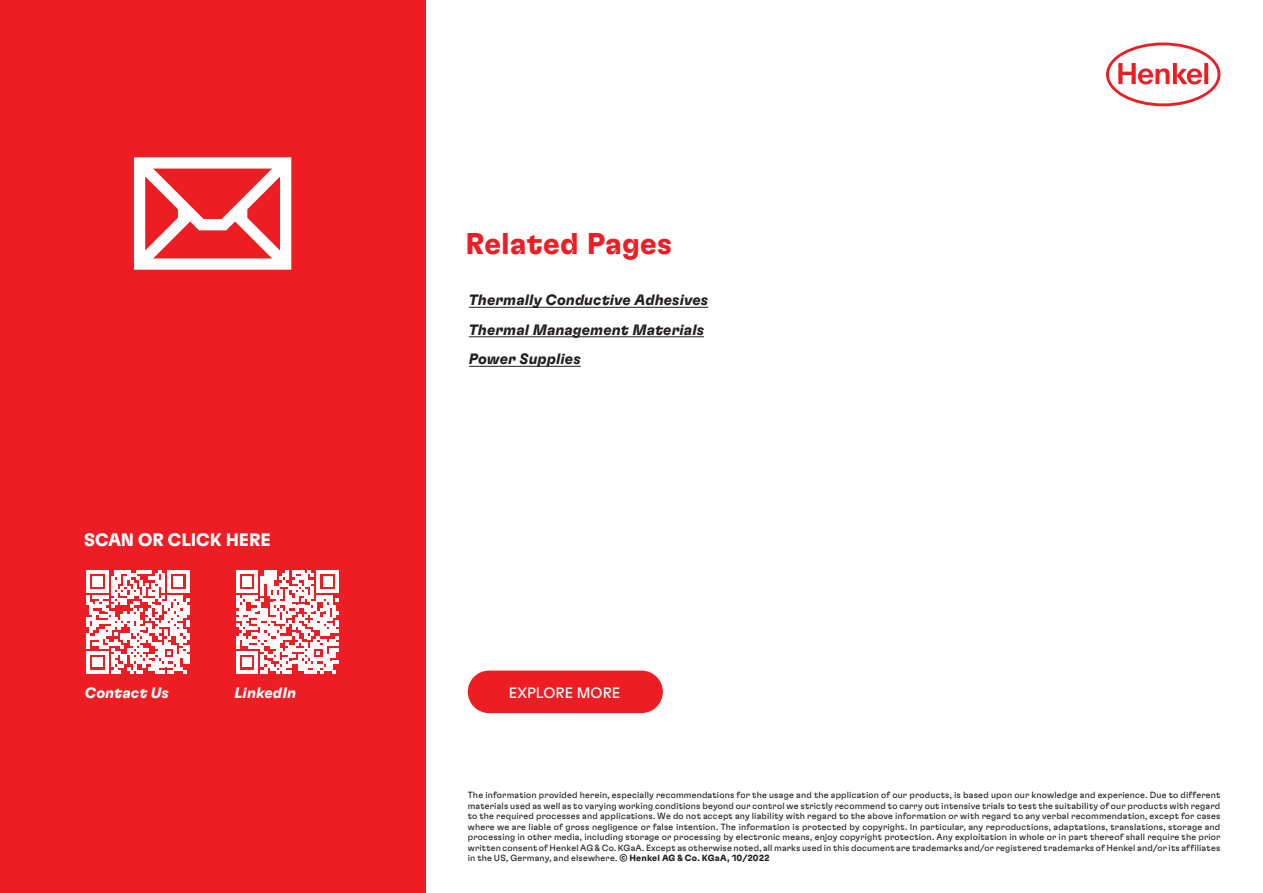
<style>
.page{position:relative;width:1263px;height:893px;background:#fff}
.page>*{position:absolute;margin:0;border:0;box-sizing:border-box;transform-origin:0 0}
.GTF_Bold_20_24_Head{font:700 30px "Henkel GT Flexa";letter-spacing:.005em;color:#ee1d23}
.GTF_Reg_10_12_white{font:700 18px "Henkel GT Flexa";letter-spacing:-.005em;color:#fff}
.GTF_Bold_italic_10_1{font:italic 700 15px "Henkel GT Flexa";letter-spacing:.005em;color:#231f20}
.GTF_Reg_10_12{font:italic 700 15px "Henkel GT Flexa";letter-spacing:.005em;color:#fff}
.t1{font:15px "Henkel GT Flexa";color:#fff}
.t2{font:9px/10.5px "Henkel GT Flexa";letter-spacing:.02em;color:#231f20;text-align:justify}
.s1{font-weight:700}
</style>
<div class="page">
<div style="left:0;top:0;width:425px;height:893px;background:#ee1d23"></div>
<svg style="left:134px;top:157px;width:157px;height:113px"></svg>
<svg style="left:1106px;top:43px;width:114px;height:63px"></svg>
<div style="left:468px;top:671px;width:195px;height:42px;background:#ee1d23;border-radius:21px"></div>
<hr style="left:469px;top:307px;width:239px;height:1px;background:#231f20">
<hr style="left:469px;top:336px;width:235px;height:1px;background:#231f20">
<hr style="left:469px;top:366px;width:112px;height:1px;background:#231f20">
<svg style="left:87px;top:571px;width:102px;height:102px"></svg>
<svg style="left:236px;top:571px;width:103px;height:102px"></svg>
<p class="GTF_Reg_10_12_white" style="left:84px;top:528px;width:188px">SCAN OR CLICK HERE</p>
<p class="GTF_Reg_10_12" style="left:85px;top:683px;width:85px">Contact Us</p>
<p class="GTF_Reg_10_12" style="left:235px;top:683px;width:63px">LinkedIn</p>
<p class="GTF_Bold_20_24_Head" style="left:466px;top:224px;width:208px">Related Pages</p>
<p class="GTF_Bold_italic_10_1" style="left:469px;top:291px;width:241px">Thermally Conductive Adhesives</p>
<p class="GTF_Bold_italic_10_1" style="left:469px;top:320px;width:237px">Thermal Management Materials</p>
<p class="GTF_Bold_italic_10_1" style="left:469px;top:350px;width:113px">Power Supplies</p>
<h3 class="t1" style="left:509px;top:683px;width:113px">EXPLORE MORE</h3>
<p class="t2" style="left:468px;top:789px;width:754px">The information provided herein, especially recommendations for the usage and the application of our products, is based upon our knowledge and experience. Due to different materials used as well as to varying working conditions beyond our control we strictly recommend to carry out intensive trials to test the suitability of our products with regard to the required processes and applications. We do not accept any liability with regard to the above information or with regard to any verbal recommendation, except for cases where we are liable of gross negligence or false intention. The information is protected by copyright. In particular, any reproductions, adaptations, translations, storage and processing in other media, including storage or processing by electronic means, enjoy copyright protection. Any exploitation in whole or in part thereof shall require the prior written consent of Henkel AG &amp; Co. KGaA. Except as otherwise noted, all marks used in this document are trademarks and/or registered trademarks of Henkel and/or its affiliates in the US, Germany, and elsewhere. <span class="s1">© Henkel AG &amp; Co. KGaA, 10/2022</span></p>
</div>
